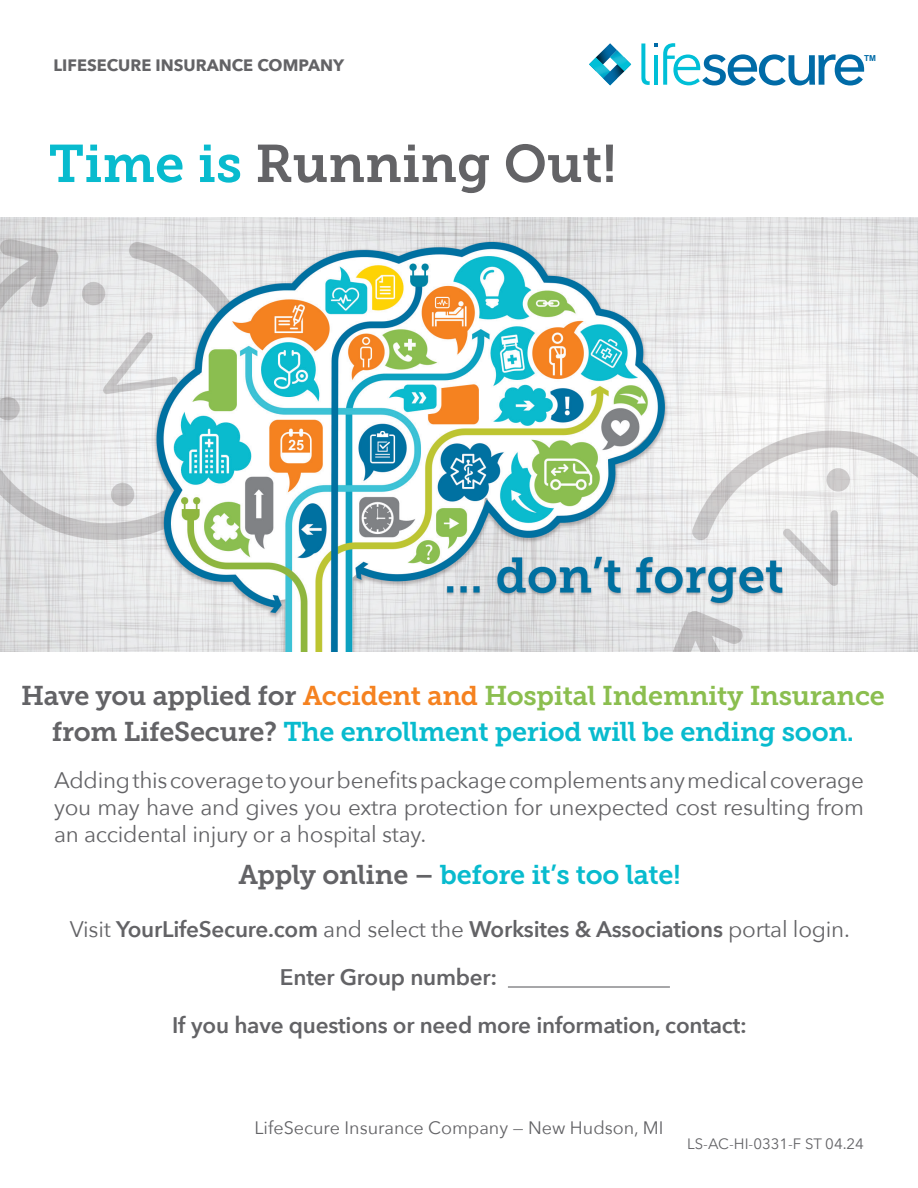
<style>
.page{position:relative;width:918px;height:1188px;background:#fff}
.page>*{position:absolute;margin:0;border:0;box-sizing:border-box;transform-origin:0 0}
.t1{font:52.8px "Museo Slab 700";color:#636366}
.Body{font:27px/36px "Museo Slab 700";letter-spacing:-.01em;color:#08bbce;text-align:center}
.t2{font:22.5px/27px "Avenir Next";letter-spacing:-.01em;color:#636366;text-align:justify}
.t3{font:600 22.5px "Avenir Next";letter-spacing:-.01em;color:#636366}
.t4{font:18px "Avenir Next";color:#636366}
.t5{font:700 16.5px "Avenir Next";color:#636366}
.t6{font:15px "Avenir Next";color:#636366}
.t7{font:700 8.25px "Arial";color:#006ba7}
.s1{color:#08bbce}
.s2{color:#636366}
.s3{color:#f58220}
.s4{color:#8bbe4f}
.s5{font-weight:400}
</style>
<div class="page">
<img style="left:0;top:218px;width:918px;height:433px">
<svg style="left:589px;top:43px;width:42px;height:42px"></svg>
<svg style="left:641px;top:43px;width:223px;height:42px"></svg>
<hr style="left:508px;top:986px;width:162px;height:2px;background:#636366">
<p class="t5" style="left:54px;top:51px;width:292px">LIFESECURE INSURANCE COMPANY</p>
<p class="t1" style="left:49px;top:134px;width:569px"><span class="s1">Time is</span> Running Out!</p>
<p class="t7" style="left:864px;top:52px;width:13px">TM</p>
<p class="Body" style="left:21px;top:678px;width:866px"><span class="s2">Have you applied for</span> <span class="s3">Accident and</span> <span class="s4">Hospital Indemnity Insurance </span><span class="s2">from LifeSecure?</span> The enrollment period will be ending soon.</p>
<p class="t2" style="left:54px;top:765px;width:812px">Adding this coverage to your benefits package complements any medical coverage you may have and gives you extra protection for unexpected cost resulting from an accidental injury or a hospital stay.</p>
<p class="Body" style="left:238px;top:857px;width:444px"><span class="s2">Apply online –</span> before it’s too late!</p>
<p class="t3" style="left:70px;top:910px;width:782px"><span class="s5">Visit</span> YourLifeSecure.com <span class="s5">and select the</span> Worksites &amp; Associations <span class="s5">portal login.</span></p>
<p class="t3" style="left:280px;top:958px;width:219px">Enter Group number:</p>
<p class="t3" style="left:172px;top:1006px;width:576px">If you have questions or need more information, contact:</p>
<p class="t4" style="left:254px;top:1112px;width:411px">LifeSecure Insurance Company — New Hudson, MI</p>
<p class="t6" style="left:687px;top:1131px;width:178px">LS-AC-HI-0331-F ST 04.24</p>
</div>
